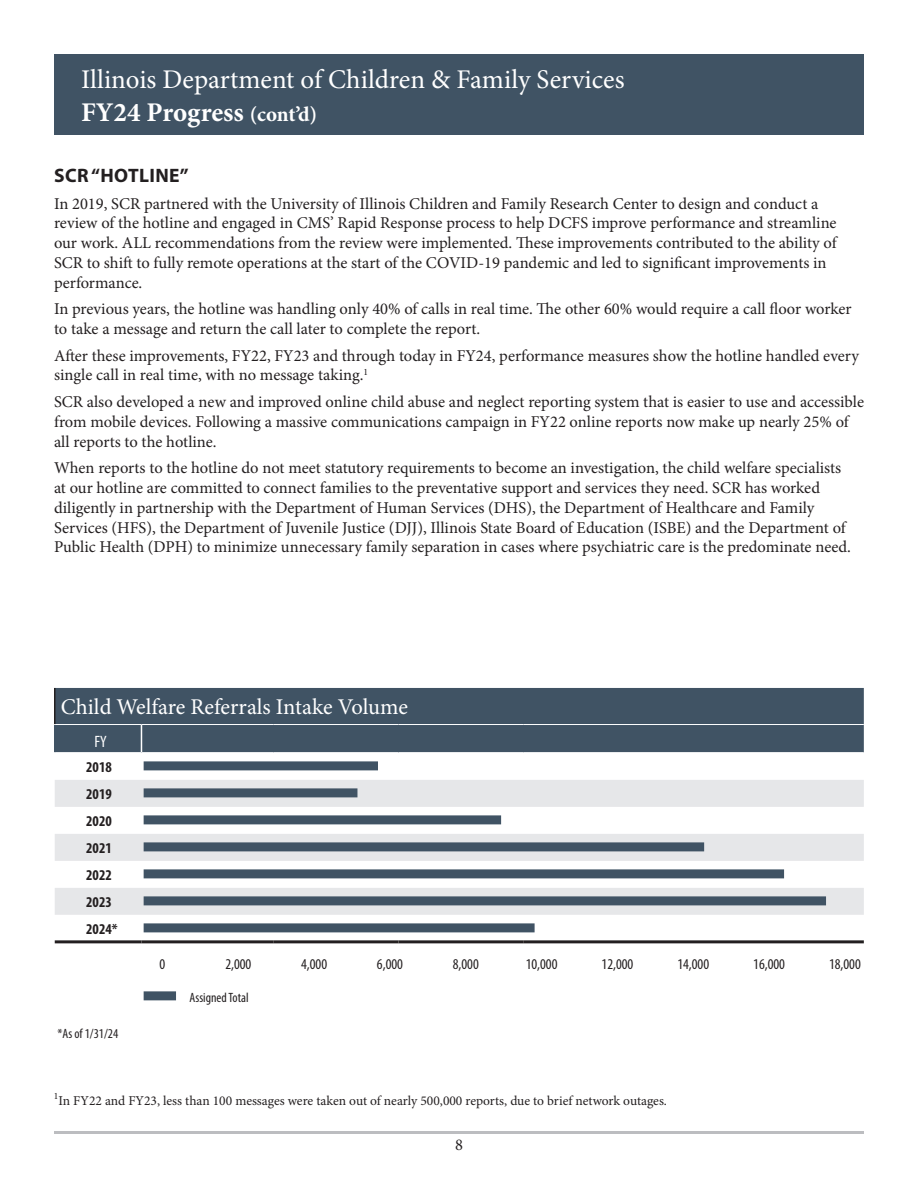
<style>
.page{position:relative;width:918px;height:1188px;background:#fff}
.page>*{position:absolute;margin:0;border:0;box-sizing:border-box;transform-origin:0 0}
.t1{font:27px/32.4px "Minion Pro";color:#fff}
.t2{font:22.5px "Minion Pro";color:#fff}
.t3{font:700 19.5px "Myriad Pro";letter-spacing:.02em;color:#231f20}
.t4{font:16.5px/19.8px "Minion Pro";color:#231f20}
.t5{font:condensed 16.5px "Myriad Pro";color:#fff}
.t6{font:condensed 15px "Myriad Pro";color:#231f20}
.t7{font:700 condensed 15px/27px "Myriad Pro";color:#231f20}
.t8{font:13.5px "Minion Pro";color:#231f20}
.t9{font:condensed 13.5px "Myriad Pro";color:#231f20}
.s1{font-weight:700}
.s2{font-weight:700;font-size:21px}
</style>
<div class="page">
<hr style="left:54px;top:1131px;width:810px;height:3px;background:#bcbdc0">
<div style="left:54px;top:54px;width:810px;height:81px;background:#405364"></div>
<div style="left:56px;top:688px;width:808px;height:64px;background:#405364"></div>
<svg style="left:55px;top:780px;width:809px;height:135px;fill:#e6e7e9"></svg>
<svg style="left:143px;top:923px;width:392px;height:10px"></svg>
<svg style="left:141px;top:725px;width:1px;height:27px"></svg>
<hr style="left:55px;top:940px;width:86px;height:3px;background:#231f20">
<hr style="left:141px;top:940px;width:132px;height:3px;background:#231f20">
<hr style="left:273px;top:940px;width:126px;height:3px;background:#231f20">
<hr style="left:399px;top:940px;width:125px;height:3px;background:#231f20">
<hr style="left:524px;top:940px;width:340px;height:3px;background:#231f20">
<hr style="left:54px;top:725px;width:2px;height:27px;background:#405364">
<hr style="left:54px;top:724px;width:87px;height:1px;background:#fff">
<hr style="left:141px;top:724px;width:132px;height:1px;background:#fff">
<hr style="left:273px;top:724px;width:126px;height:1px;background:#fff">
<hr style="left:399px;top:724px;width:125px;height:1px;background:#fff">
<hr style="left:524px;top:724px;width:340px;height:1px;background:#fff">
<hr style="left:54px;top:688px;width:2px;height:36px;background:#231f20">
<div style="left:144px;top:896px;width:682px;height:9px;background:#405364"></div>
<div style="left:144px;top:991px;width:32px;height:9px;background:#405364"></div>
<div style="left:144px;top:869px;width:640px;height:9px;background:#405364"></div>
<div style="left:144px;top:842px;width:560px;height:9px;background:#405364"></div>
<div style="left:144px;top:815px;width:357px;height:9px;background:#405364"></div>
<div style="left:144px;top:923px;width:391px;height:9px;background:#405364"></div>
<div style="left:144px;top:788px;width:213px;height:9px;background:#405364"></div>
<div style="left:144px;top:761px;width:234px;height:9px;background:#405364"></div>
<h1 class="t1" style="left:81px;top:63px;width:545px">Illinois Department of Children &amp; Family Services<br><span class="s1">FY24 Progress</span> <span class="s2">(cont’d)</span></h1>
<p class="t3" style="left:54px;top:163px;width:136px">SCR “HOTLINE”</p>
<p class="t4" style="left:54px;top:193px;width:784px">In 2019, SCR partnered with the University of Illinois Children and Family Research Center to design and conduct a review of the hotline and engaged in CMS’ Rapid Response process to help DCFS improve performance and streamline our work. ALL recommendations from the review were implemented. These improvements contributed to the ability of SCR to shift to fully remote operations at the start of the COVID-19 pandemic and led to significant improvements in performance.</p>
<p class="t4" style="left:54px;top:299px;width:799px">In previous years, the hotline was handling only 40% of calls in real time. The other 60% would require a call floor worker to take a message and return the call later to complete the report.</p>
<p class="t4" style="left:54px;top:346px;width:807px">After these improvements, FY22, FY23 and through today in FY24, performance measures show the hotline handled every single call in real time, with no message taking.<sup>1</sup></p>
<p class="t4" style="left:54px;top:392px;width:812px">SCR also developed a new and improved online child abuse and neglect reporting system that is easier to use and accessible from mobile devices. Following a massive communications campaign in FY22 online reports now make up nearly 25% of all reports to the hotline.</p>
<p class="t4" style="left:54px;top:458px;width:798px">When reports to the hotline do not meet statutory requirements to become an investigation, the child welfare specialists at our hotline are committed to connect families to the preventative support and services they need. SCR has worked diligently in partnership with the Department of Human Services (DHS), the Department of Healthcare and Family Services (HFS), the Department of Juvenile Justice (DJJ), Illinois State Board of Education (ISBE) and the Department of Public Health (DPH) to minimize unnecessary family separation in cases where psychiatric care is the predominate need.</p>
<h2 class="t2" style="left:61px;top:692px;width:349px">Child Welfare Referrals Intake Volume</h2>
<p class="t5" style="left:95px;top:731px;width:14px">FY</p>
<p class="t7" style="left:86px;top:753px;width:33px">2018<br>2019<br>2020<br>2021<br>2022<br>2023<br>2024*</p>
<p class="t6" style="left:160px;top:955px;width:7px">0</p>
<p class="t6" style="left:225px;top:955px;width:28px">2,000</p>
<p class="t6" style="left:301px;top:955px;width:28px">4,000</p>
<p class="t6" style="left:377px;top:955px;width:28px">6,000</p>
<p class="t6" style="left:453px;top:955px;width:28px">8,000</p>
<p class="t6" style="left:526px;top:955px;width:33px">10,000</p>
<p class="t6" style="left:602px;top:955px;width:33px">12,000</p>
<p class="t6" style="left:677px;top:955px;width:33px">14,000</p>
<p class="t6" style="left:753px;top:955px;width:33px">16,000</p>
<p class="t6" style="left:829px;top:955px;width:33px">18,000</p>
<p class="t9" style="left:190px;top:989px;width:61px">Assigned Total</p>
<p class="t9" style="left:57px;top:1025px;width:62px">*As of 1/31/24</p>
<p class="t8" style="left:54px;top:1091px;width:615px"><sup>1</sup>In FY22 and FY23, less than 100 messages were taken out of nearly 500,000 reports, due to brief network outages.</p>
<p class="t4" style="left:455px;top:1135px;width:9px">8</p>
</div>
